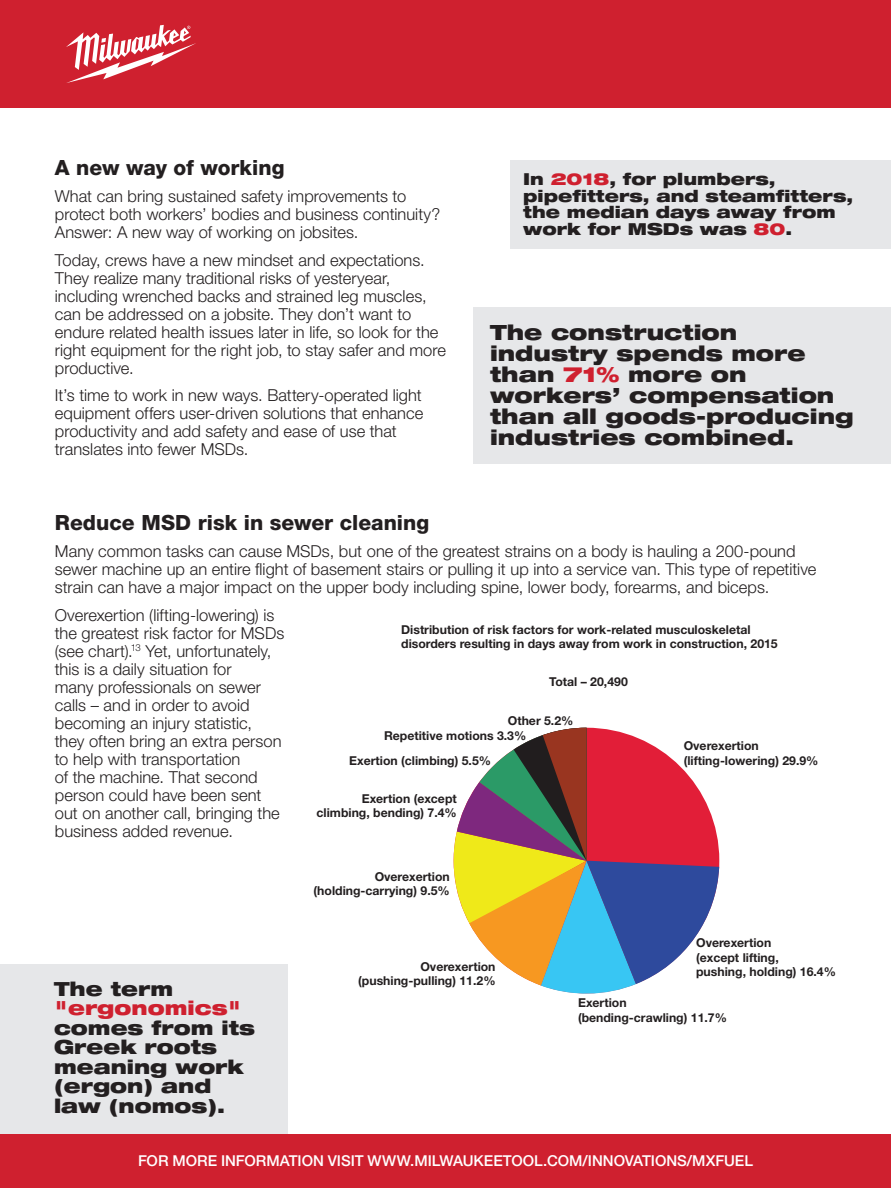
<style>
.page{position:relative;width:891px;height:1188px;background:#fff}
.page>*{position:absolute;margin:0;border:0;box-sizing:border-box;transform-origin:0 0}
.t1{font:900 expanded 21px/21px "Helvetica Neue LT Std";color:#231f20}
.t2{font:800 21px "Helvetica Neue LT Std";color:#231f20}
.t3{font:900 expanded 19.5px/19.5px "Helvetica Neue LT Std";color:#231f20}
.t4{font:900 expanded 19.5px "Helvetica Neue LT Std";color:#cf202f}
.t5{font:300 16.5px/18px "Helvetica Neue LT Std";color:#231f20}
.t6{font:900 expanded 16.5px/16.5px "Helvetica Neue LT Std";color:#231f20}
.t7{font:500 15px "Helvetica Neue LT Std";color:#fff}
.t8{font:700 12.3px/14.5px "Helvetica Neue LT Std";color:#231f20}
.s1{color:#cf202f}
</style>
<div class="page">
<div style="left:510px;top:160px;width:381px;height:88px;background:#e6e7e9"></div>
<div style="left:0;top:0;width:891px;height:108px;background:#cf202f"></div>
<svg style="left:66px;top:25px;width:130px;height:58px"></svg>
<div style="left:0;top:1134px;width:891px;height:54px;background:#cf202f"></div>
<svg style="left:453px;top:728px;width:266px;height:266px"></svg>
<div style="left:474px;top:308px;width:417px;height:156px;background:#e6e7e9"></div>
<div style="left:0;top:964px;width:287px;height:170px;background:#e6e7e9"></div>
<p class="t2" style="left:55px;top:155px;width:231px">A new way of working</p>
<p class="t5" style="left:55px;top:187px;width:387px">What can bring sustained safety improvements to protect both workers’ bodies and business continuity?<br>Answer: A new way of working on jobsites.</p>
<p class="t5" style="left:55px;top:251px;width:393px">Today, crews have a new mindset and expectations.<br>They realize many traditional risks of yesteryear, including wrenched backs and strained leg muscles, can be addressed on a jobsite. They don’t want to endure related health issues later in life, so look for the right equipment for the right job, to stay safer and more productive.</p>
<p class="t5" style="left:55px;top:386px;width:370px">It’s time to work in new ways. Battery-operated light equipment offers user-driven solutions that enhance productivity and add safety and ease of use that translates into fewer MSDs.</p>
<p class="t6" style="left:523px;top:170px;width:331px">In <span class="s1">2018</span>, for plumbers, pipefitters, and steamfitters, the median days away from work for MSDs was <span class="s1">80</span>.</p>
<p class="t1" style="left:490px;top:321px;width:365px">The construction industry spends more than <span class="s1">71%</span> more on workers’ compensation than all goods-producing industries combined.</p>
<p class="t2" style="left:55px;top:510px;width:376px">Reduce MSD risk in sewer cleaning</p>
<p class="t5" style="left:55px;top:542px;width:763px">Many common tasks can cause MSDs, but one of the greatest strains on a body is hauling a 200-pound sewer machine up an entire flight of basement stairs or pulling it up into a service van. This type of repetitive strain can have a major impact on the upper body including spine, lower body, forearms, and biceps.</p>
<p class="t5" style="left:55px;top:606px;width:231px">Overexertion (lifting-lowering) is the greatest risk factor for MSDs (see chart).<sup>13</sup> Yet, unfortunately, this is a daily situation for<br>many professionals on sewer calls – and in order to avoid becoming an injury statistic, they often bring an extra person to help with transportation<br>of the machine. That second person could have been sent out on another call, bringing the business added revenue.</p>
<p class="t8" style="left:401px;top:622px;width:378px">Distribution of risk factors for work-related musculoskeletal disorders resulting in days away from work in construction, 2015</p>
<p class="t8" style="left:549px;top:675px;width:80px">Total – 20,490</p>
<p class="t8" style="left:384px;top:713px;width:191px;text-indent:124px">Other 5.2%<br>Repetitive motions 3.3%</p>
<p class="t8" style="left:349px;top:753px;width:143px">Exertion (climbing) 5.5%</p>
<p class="t8" style="left:684px;top:738px;width:136px">Overexertion (lifting-lowering) 29.9%</p>
<p class="t8" style="left:317px;top:791px;width:142px;text-align:right">Exertion (except climbing, bending) 7.4%</p>
<p class="t3" style="left:54px;top:978px;width:121px">The term</p>
<p class="t4" style="left:54px;top:995px;width:189px">"ergonomics"</p>
<p class="t3" style="left:54px;top:1017px;width:203px">comes from its<br>Greek roots meaning work (ergon) and law (nomos).</p>
<p class="t8" style="left:314px;top:869px;width:138px;text-align:right">Overexertion (holding-carrying) 9.5%</p>
<p class="t8" style="left:358px;top:959px;width:139px;text-align:right">Overexertion (pushing-pulling) 11.2%</p>
<p class="t8" style="left:696px;top:935px;width:141px">Overexertion<br>(except lifting,<br>pushing, holding) 16.4%</p>
<p class="t8" style="left:578px;top:995px;width:150px">Exertion (bending-crawling) 11.7%</p>
<p class="t7" style="left:138px;top:1152px;width:616px">FOR MORE INFORMATION VISIT WWW.MILWAUKEETOOL.COM/INNOVATIONS/MXFUEL</p>
</div>
